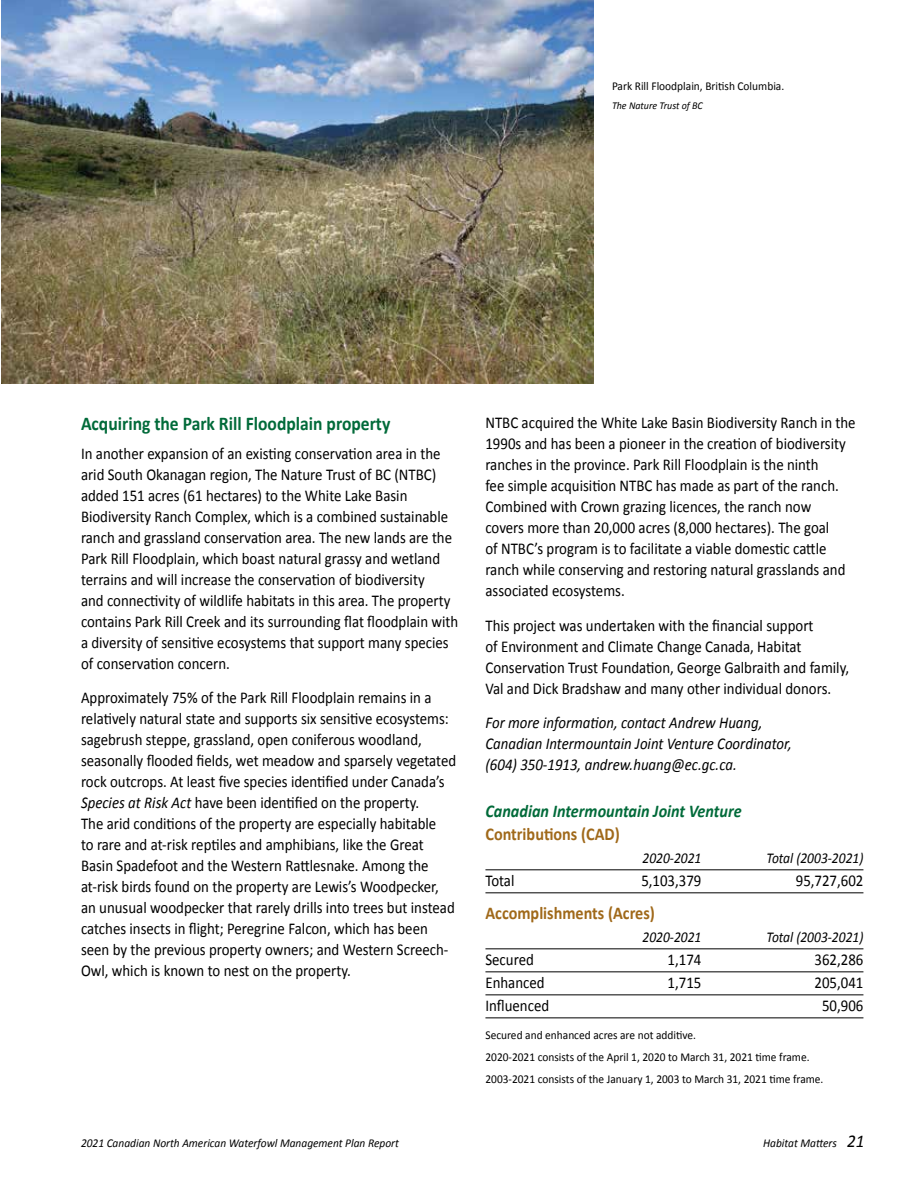
<style>
.page{position:relative;width:918px;height:1188px;background:#fff}
.page>*{position:absolute;margin:0;border:0;box-sizing:border-box;transform-origin:0 0}
.t1{font:700 19.5px "Calibri";color:#006a39;scale:.9 1}
.t2{font:700 18px "Calibri";color:#a0691a;scale:.9 1}
.t3{font:italic 700 18px "Calibri";color:#006a39;scale:.9 1}
.t4{font:16.5px/21px "Calibri";color:#000;scale:.9 1}
.t5{font:italic 16.5px/21px "Calibri";color:#000;scale:.9 1}
.t6{font:italic 15px "Calibri";color:#000;scale:.9 1}
.t7{font:12px/21.8px "Calibri";color:#000;scale:.95 1}
.t8{font:italic 12px "Calibri";color:#000;scale:.95 1}
.t9{font:italic 10.5px "Calibri";color:#000;scale:.95 1}
.s1{font-style:italic}
.s2{font-size:18px}
</style>
<div class="page">
<img style="left:1px;top:0;width:593px;height:384px">
<hr style="left:485px;top:869px;width:378px;height:1px;background:#000">
<hr style="left:485px;top:892px;width:378px;height:1px;background:#000">
<hr style="left:485px;top:948px;width:378px;height:1px;background:#000">
<hr style="left:485px;top:971px;width:378px;height:1px;background:#000">
<hr style="left:485px;top:994px;width:378px;height:1px;background:#000">
<hr style="left:485px;top:1017px;width:378px;height:1px;background:#000">
<p class="t7" style="left:612px;top:75px;width:183px">Park Rill Floodplain, British Columbia.</p>
<p class="t9" style="left:612px;top:98px;width:97px">The Nature Trust of BC</p>
<p class="t1" style="left:81px;top:411px;width:345px">Acquiring the Park Rill Floodplain property</p>
<p class="t4" style="left:81px;top:443px;width:421px">In another expansion of an existing conservation area in the arid South Okanagan region, The Nature Trust of BC (NTBC) added 151 acres (61 hectares) to the White Lake Basin Biodiversity Ranch Complex, which is a combined sustainable ranch and grassland conservation area. The new lands are the Park Rill Floodplain, which boast natural grassy and wetland terrains and will increase the conservation of biodiversity<br>and connectivity of wildlife habitats in this area. The property contains Park Rill Creek and its surrounding flat floodplain with a diversity of sensitive ecosystems that support many species of conservation concern.</p>
<p class="t4" style="left:81px;top:688px;width:418px">Approximately 75% of the Park Rill Floodplain remains in a relatively natural state and supports six sensitive ecosystems: sagebrush steppe, grassland, open coniferous woodland, seasonally flooded fields, wet meadow and sparsely vegetated rock outcrops. At least five species identified under Canada’s <span class="s1">Species at Risk Act</span> have been identified on the property.<br>The arid conditions of the property are especially habitable<br>to rare and at-risk reptiles and amphibians, like the Great Basin Spadefoot and the Western Rattlesnake. Among the at-risk birds found on the property are Lewis’s Woodpecker, an unusual woodpecker that rarely drills into trees but instead catches insects in flight; Peregrine Falcon, which has been seen by the previous property owners; and Western Screech-Owl, which is known to nest on the property.</p>
<p class="t4" style="left:485px;top:412px;width:413px">NTBC acquired the White Lake Basin Biodiversity Ranch in the 1990s and has been a pioneer in the creation of biodiversity ranches in the province. Park Rill Floodplain is the ninth<br>fee simple acquisition NTBC has made as part of the ranch.<br>Combined with Crown grazing licences, the ranch now<br>covers more than 20,000 acres (8,000 hectares). The goal<br>of NTBC’s program is to facilitate a viable domestic cattle ranch while conserving and restoring natural grasslands and associated ecosystems.</p>
<p class="t4" style="left:485px;top:615px;width:406px">This project was undertaken with the financial support<br>of Environment and Climate Change Canada, Habitat Conservation Trust Foundation, George Galbraith and family, Val and Dick Bradshaw and many other individual donors.</p>
<p class="t5" style="left:485px;top:712px;width:342px">For more information, contact Andrew Huang,<br>Canadian Intermountain Joint Venture Coordinator, (604) 350-1913, andrew.huang@ec.gc.ca.</p>
<p class="t3" style="left:485px;top:799px;width:286px">Canadian Intermountain Joint Venture</p>
<p class="t2" style="left:485px;top:822px;width:151px">Contributions (CAD)</p>
<p class="t6" style="left:643px;top:847px;width:67px">2020-2021</p>
<p class="t6" style="left:767px;top:847px;width:109px">Total (2003-2021)</p>
<p class="t4" style="left:485px;top:870px;width:34px">Total</p>
<p class="t4" style="left:641px;top:870px;width:68px">5,103,379</p>
<p class="t4" style="left:796px;top:870px;width:77px">95,727,602</p>
<p class="t2" style="left:485px;top:901px;width:190px">Accomplishments (Acres)</p>
<p class="t6" style="left:643px;top:927px;width:67px">2020-2021</p>
<p class="t6" style="left:767px;top:927px;width:109px">Total (2003-2021)</p>
<p class="t4" style="left:485px;top:949px;width:55px">Secured</p>
<p class="t4" style="left:668px;top:949px;width:39px">1,174</p>
<p class="t4" style="left:815px;top:949px;width:56px">362,286</p>
<p class="t4" style="left:485px;top:972px;width:67px">Enhanced</p>
<p class="t4" style="left:668px;top:972px;width:39px">1,715</p>
<p class="t4" style="left:815px;top:972px;width:56px">205,041</p>
<p class="t4" style="left:485px;top:995px;width:72px">Influenced</p>
<p class="t4" style="left:822px;top:995px;width:47px">50,906</p>
<p class="t7" style="left:485px;top:1024px;width:357px">Secured and enhanced acres are not additive.<br>2020-2021 consists of the April 1, 2020 to March 31, 2021 time frame.<br>2003-2021 consists of the January 1, 2003 to March 31, 2021 time frame.</p>
<p class="t8" style="left:81px;top:1135px;width:336px">2021 Canadian North American Waterfowl Management Plan Report</p>
<p class="t8" style="left:763px;top:1135px;width:108px">Habitat Matters <span class="s2">21</span></p>
</div>
